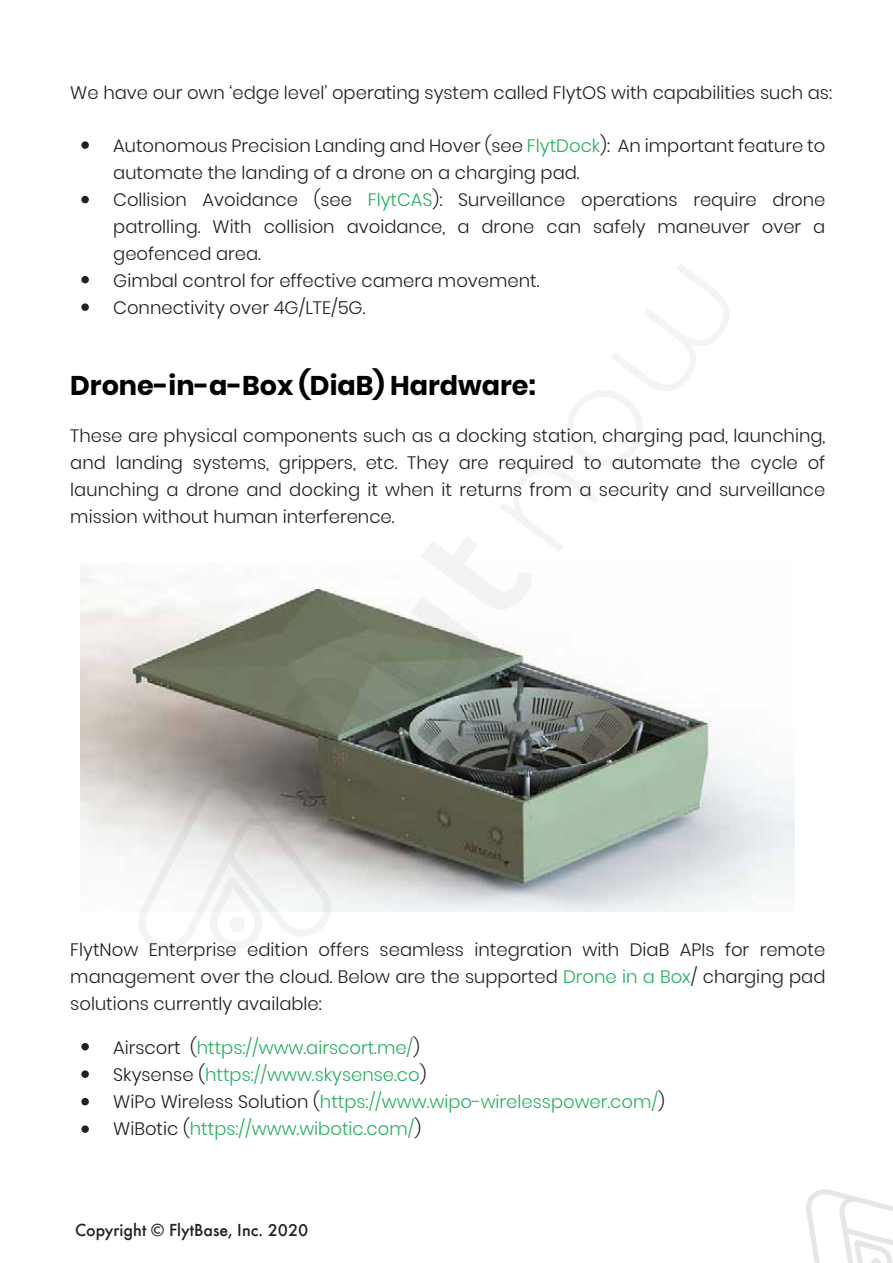
<style>
.page{position:relative;width:893px;height:1263px;background:#fff}
.page>*{position:absolute;margin:0;border:0;box-sizing:border-box;transform-origin:0 0}
.t1{font:700 27px "Poppins";color:#000}
.t2{font:300 18px/27px "Poppins";color:#231f20;text-align:justify}
.t3{font:300 18px/27px "Poppins";color:#27ae60}
.t4{font:500 18px "Futura";color:#221f1f}
.s1{color:#27ae60}
.s2{color:#231f20}
</style>
<div class="page">
<div style="left:81px;top:141px;width:8px;height:8px;background:#231f20;border-radius:50%"></div>
<div style="left:81px;top:196px;width:8px;height:7px;background:#231f20;border-radius:50%"></div>
<div style="left:81px;top:303px;width:8px;height:8px;background:#231f20;border-radius:50%"></div>
<div style="left:81px;top:276px;width:8px;height:7px;background:#231f20;border-radius:50%"></div>
<img style="left:81px;top:576px;width:713px;height:336px">
<div style="left:81px;top:1043px;width:8px;height:7px;background:#231f20;border-radius:50%"></div>
<div style="left:81px;top:1070px;width:8px;height:8px;background:#231f20;border-radius:50%"></div>
<div style="left:81px;top:1125px;width:8px;height:8px;background:#231f20;border-radius:50%"></div>
<div style="left:81px;top:1098px;width:8px;height:7px;background:#231f20;border-radius:50%"></div>
<svg style="left:138px;top:537px;width:394px;height:413px"></svg>
<svg style="left:806px;top:1189px;width:87px;height:74px"></svg>
<svg style="left:499px;top:537px;width:33px;height:15px"></svg>
<p class="t2" style="left:70px;top:79px;width:763px">We have our own ‘edge level’ operating system called FlytOS with capabilities such as:</p>
<p class="t2" style="left:113px;top:133px;width:714px;text-align:left">Autonomous Precision Landing and Hover (see <span class="s1">FlytDock</span>): An important feature to automate the landing of a drone on a charging pad.<br>Collision Avoidance (see <span class="s1">FlytCAS</span>): Surveillance operations require drone patrolling. With collision avoidance, a drone can safely maneuver over a geofenced area.<br>Gimbal control for effective camera movement.<br>Connectivity over 4G/LTE/5G.</p>
<h1 class="t1" style="left:70px;top:370px;width:467px">Drone-in-a-Box (DiaB) Hardware:</h1>
<p class="t2" style="left:70px;top:423px;width:757px">These are physical components such as a docking station, charging pad, launching, and landing systems, grippers, etc. They are required to automate the cycle of launching a drone and docking it when it returns from a security and surveillance mission without human interference.</p>
<p class="t2" style="left:70px;top:936px;width:757px">FlytNow Enterprise edition offers seamless integration with DiaB APIs for remote management over the cloud. Below are the supported <span class="s1">Drone in a Box</span>/ charging pad solutions currently available:</p>
<p class="t3" style="left:113px;top:1034px;width:553px"><span class="s2">Airscort (</span>https://www.airscort.me/<span class="s2">)<br>Skysense (</span>https://www.skysense.co<span class="s2">)<br>WiPo Wireless Solution (</span>https://www.wipo-wirelesspower.com/<span class="s2">)<br>WiBotic (</span>https://www.wibotic.com/<span class="s2">)</span></p>
<p class="t4" style="left:75px;top:1216px;width:235px">Copyright © FlytBase, Inc. 2020</p>
</div>
